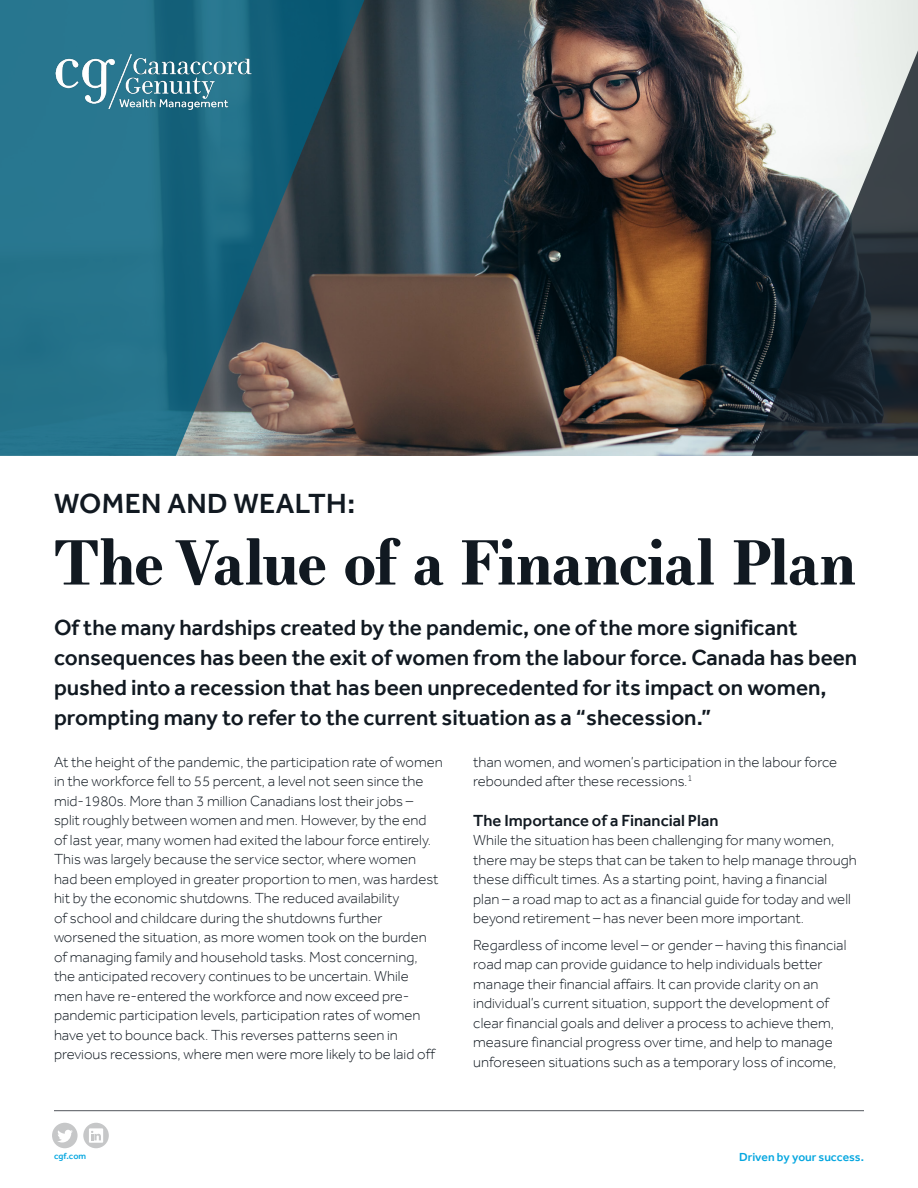
<style>
.page{position:relative;width:918px;height:1188px;background:#fff}
.page>*{position:absolute;margin:0;border:0;box-sizing:border-box;transform-origin:0 0}
.t1{font:700 61.5px "Essonnes Text";letter-spacing:-.025em;color:#111921}
.t2{font:500 28.5px "Effra";letter-spacing:.01em;color:#111921}
.t3{font:500 22.5px/30px "Effra";color:#111921}
.t4{font:500 16.5px "Effra";color:#111921}
.t5{font:300 15px/19.5px "Effra";color:#111921}
.t6{font:500 12px "Effra";color:#06a7e0}
.t7{font:500 9px "Effra";color:#06a7e0}
</style>
<div class="page">
<svg style="left:52px;top:1123px;width:57px;height:25px"></svg>
<hr style="left:54px;top:1110px;width:810px;height:1px;background:#52555b">
<img style="left:430px;top:0;width:322px;height:456px">
<svg style="left:752px;top:0;width:166px;height:456px"></svg>
<svg style="left:0;top:0;width:430px;height:456px;background:#356473"></svg>
<h2 class="t2" style="left:54px;top:486px;width:303px">WOMEN AND WEALTH:</h2>
<h1 class="t1" style="left:54px;top:518px;width:804px">The Value of a Financial Plan</h1>
<p class="t3" style="left:54px;top:613px;width:805px">Of the many hardships created by the pandemic, one of the more significant consequences has been the exit of women from the labour force. Canada has been pushed into a recession that has been unprecedented for its impact on women, prompting many to refer to the current situation as a “shecession.”</p>
<p class="t5" style="left:54px;top:752px;width:390px">At the height of the pandemic, the participation rate of women in the workforce fell to 55 percent, a level not seen since the mid-1980s. More than 3 million Canadians lost their jobs – split roughly between women and men. However, by the end of last year, many women had exited the labour force entirely.<br>This was largely because the service sector, where women had been employed in greater proportion to men, was hardest hit by the economic shutdowns. The reduced availability<br>of school and childcare during the shutdowns further worsened the situation, as more women took on the burden of managing family and household tasks. Most concerning,<br>the anticipated recovery continues to be uncertain. While<br>men have re-entered the workforce and now exceed pre&shy;pandemic participation levels, participation rates of women have yet to bounce back. This reverses patterns seen in previous recessions, where men were more likely to be laid off</p>
<p class="t5" style="left:473px;top:752px;width:365px">than women, and women’s participation in the labour force rebounded after these recessions.<sup>1</sup></p>
<p class="t4" style="left:473px;top:811px;width:247px">The Importance of a Financial Plan</p>
<p class="t5" style="left:473px;top:831px;width:385px">While the situation has been challenging for many women, there may be steps that can be taken to help manage through these difficult times. As a starting point, having a financial plan – a road map to act as a financial guide for today and well beyond retirement – has never been more important.</p>
<p class="t5" style="left:473px;top:935px;width:375px">Regardless of income level – or gender – having this financial road map can provide guidance to help individuals better manage their financial affairs. It can provide clarity on an individual’s current situation, support the development of clear financial goals and deliver a process to achieve them, measure financial progress over time, and help to manage unforeseen situations such as a temporary loss of income,</p>
<p class="t7" style="left:54px;top:1151px;width:34px">cgf.com</p>
<p class="t6" style="left:739px;top:1150px;width:126px">Driven by your success.</p>
</div>
